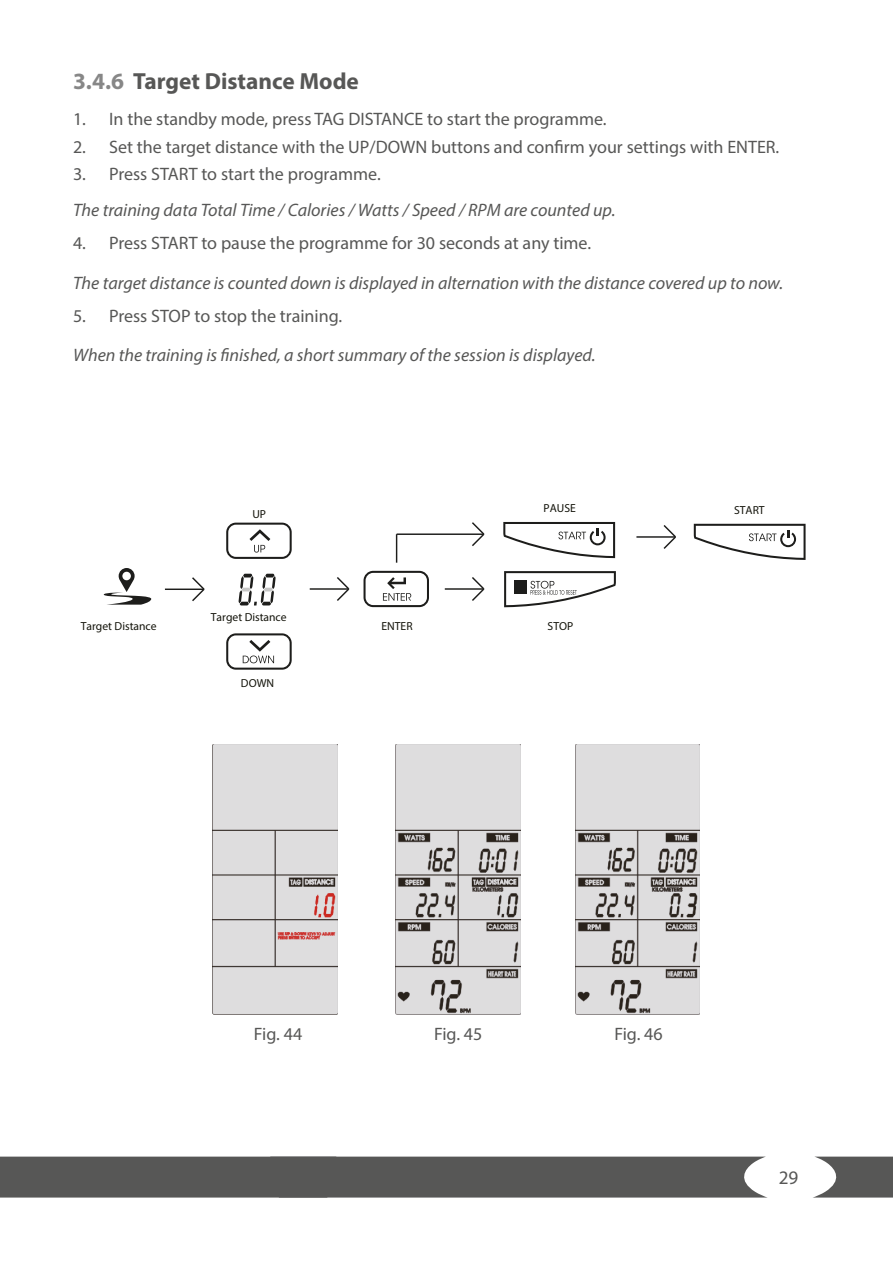
<style>
.page{position:relative;width:893px;height:1263px;background:#fff}
.page>*{position:absolute;margin:0;border:0;box-sizing:border-box;transform-origin:0 0}
.t1{font:700 23.4px "Myriad Pro";color:#575756}
.t2{font:19.2px "Myriad Pro";color:#575756}
.t3{font:18px "Myriad Pro";color:#575756}
.t4{font:italic 18px "Myriad Pro";color:#575756}
.t5{font:11.7px "Myriad Pro";color:#14140b}
.s1{color:#878787}
</style>
<div class="page">
<img style="left:213px;top:744px;width:125px;height:270px">
<img style="left:396px;top:744px;width:124px;height:270px">
<img style="left:575px;top:744px;width:125px;height:270px">
<svg style="left:226px;top:633px;width:66px;height:37px"></svg>
<svg style="left:226px;top:523px;width:66px;height:36px"></svg>
<hr style="left:165px;top:588px;width:39px;height:2px;background:#1d1d1b">
<svg style="left:190px;top:577px;width:15px;height:25px"></svg>
<hr style="left:310px;top:588px;width:39px;height:2px;background:#1d1d1b">
<svg style="left:335px;top:577px;width:15px;height:24px"></svg>
<hr style="left:636px;top:536px;width:40px;height:2px;background:#1d1d1b">
<svg style="left:662px;top:525px;width:14px;height:24px"></svg>
<hr style="left:445px;top:588px;width:39px;height:2px;background:#1d1d1b">
<svg style="left:470px;top:577px;width:15px;height:24px"></svg>
<hr style="left:397px;top:533px;width:87px;height:2px;background:#1d1d1b">
<svg style="left:470px;top:522px;width:15px;height:24px"></svg>
<svg style="left:503px;top:522px;width:112px;height:36px"></svg>
<svg style="left:694px;top:524px;width:112px;height:36px"></svg>
<svg style="left:504px;top:571px;width:112px;height:36px"></svg>
<svg style="left:396px;top:534px;width:1px;height:29px"></svg>
<svg style="left:363px;top:571px;width:66px;height:36px"></svg>
<svg style="left:104px;top:568px;width:47px;height:37px"></svg>
<svg style="left:239px;top:574px;width:37px;height:31px"></svg>
<svg style="left:814px;top:1156px;width:79px;height:41px"></svg>
<div style="left:0;top:1156px;width:766px;height:41px;background:#575756"></div>
<p class="t1" style="left:73px;top:66px;width:287px"><span class="s1">3.4.6</span> Target Distance Mode</p>
<p class="t3" style="left:73px;top:108px;width:535px">1. In the standby mode, press TAG DISTANCE to start the programme.</p>
<p class="t3" style="left:73px;top:136px;width:708px">2. Set the target distance with the UP/DOWN buttons and confirm your settings with ENTER.</p>
<p class="t3" style="left:73px;top:163px;width:309px">3. Press START to start the programme.</p>
<p class="t4" style="left:73px;top:199px;width:544px">The training data Total Time / Calories / Watts / Speed / RPM are counted up.</p>
<p class="t3" style="left:73px;top:232px;width:520px">4. Press START to pause the programme for 30 seconds at any time.</p>
<p class="t4" style="left:73px;top:272px;width:711px">The target distance is counted down is displayed in alternation with the distance covered up to now.</p>
<p class="t3" style="left:73px;top:305px;width:271px">5. Press STOP to stop the training.</p>
<p class="t4" style="left:73px;top:344px;width:524px">When the training is finished, a short summary of the session is displayed.</p>
<p class="t5" style="left:81px;top:619px;width:77px">Target Distance</p>
<p class="t5" style="left:252px;top:507px;width:15px">UP</p>
<p class="t5" style="left:211px;top:610px;width:77px">Target Distance</p>
<p class="t5" style="left:241px;top:675px;width:35px">DOWN</p>
<p class="t5" style="left:381px;top:619px;width:33px">ENTER</p>
<p class="t5" style="left:544px;top:501px;width:34px">PAUSE</p>
<p class="t5" style="left:734px;top:502px;width:32px">START</p>
<p class="t5" style="left:548px;top:619px;width:27px">STOP</p>
<p class="t3" style="left:254px;top:1022px;width:50px">Fig. 44</p>
<p class="t3" style="left:434px;top:1022px;width:50px">Fig. 45</p>
<p class="t3" style="left:614px;top:1022px;width:50px">Fig. 46</p>
<p class="t2" style="left:779px;top:1166px;width:21px">29</p>
</div>
